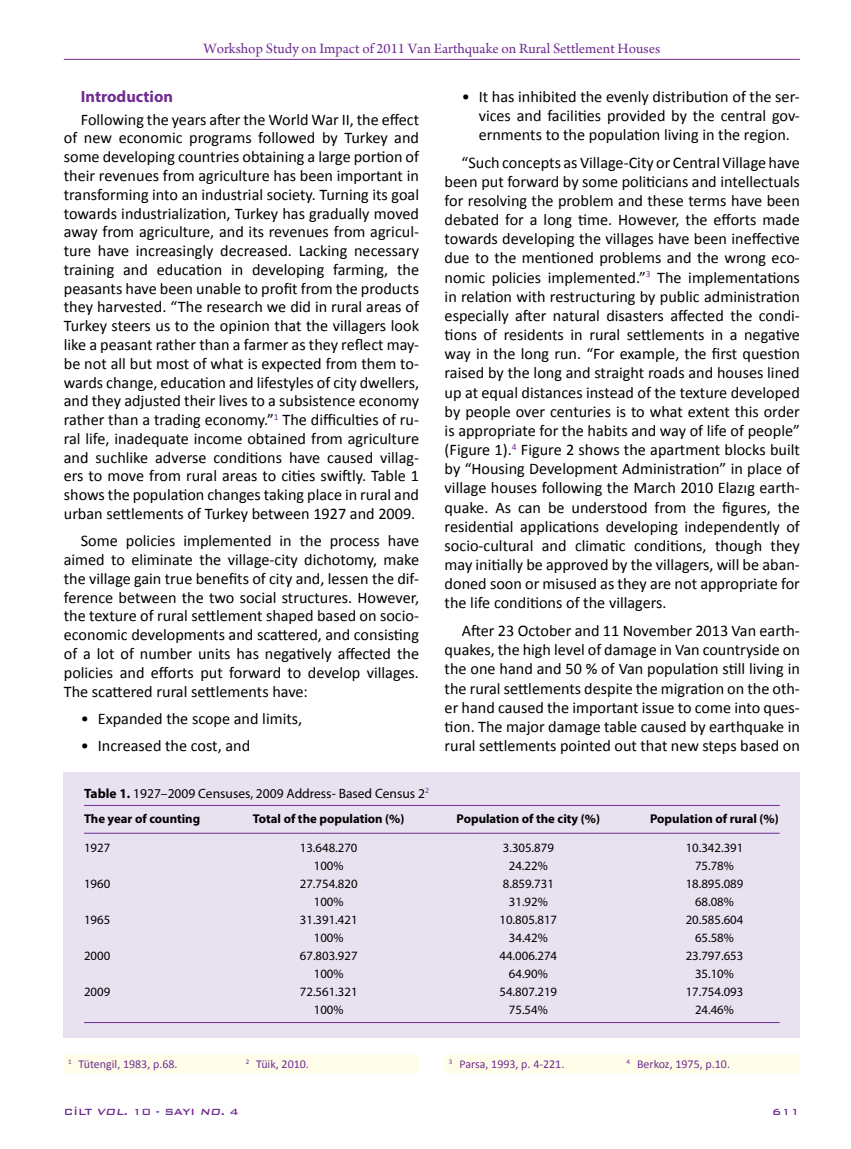
<style>
.page{position:relative;width:851px;height:1149px;background:#fff}
.page>*{position:absolute;margin:0;border:0;box-sizing:border-box;transform-origin:0 0}
.t1{font:700 16.35px "Myriad Pro";color:#6f2c91}
.t2{font:16.2px/19.2px "Calibri";color:#000;text-align:justify}
.t3{font:15px "Arno Pro";color:#6f2c91}
.t4{font:13.5px "Myriad Pro";color:#000}
.t5{font:12.75px "Myriad Pro";color:#000}
.t6{font:700 12.75px "Myriad Pro";color:#000}
.t7{font:12px "Calibri";color:#6f2c91}
.t8{font:500 12px "Bank Gothic BT";color:#6f2c91}
.s1{font-weight:700}
.s2{font-style:italic}
</style>
<div class="page">
<hr style="left:64px;top:59px;width:735px;height:1px;background:#6f2c91">
<div style="left:64px;top:772px;width:735px;height:265px;background:#e8e1f0"></div>
<hr style="left:84px;top:805px;width:695px;height:1px;background:#6f2c91">
<hr style="left:84px;top:832px;width:695px;height:1px;background:#6f2c91">
<hr style="left:84px;top:1021px;width:695px;height:1px;background:#6f2c91">
<div style="left:64px;top:1054px;width:177px;height:17px;background:#fffde9"></div>
<div style="left:444px;top:1054px;width:178px;height:17px;background:#fffde9"></div>
<div style="left:241px;top:1054px;width:178px;height:17px;background:#fffde9"></div>
<div style="left:622px;top:1054px;width:177px;height:17px;background:#fffde9"></div>
<p class="t3" style="left:203px;top:40px;width:458px">Workshop Study on Impact of 2011 Van Earthquake on Rural Settlement Houses</p>
<p class="t1" style="left:81px;top:85px;width:94px">Introduction</p>
<p class="t2" style="left:64px;top:109px;width:357px;line-height:18.8px;text-indent:17px">Following the years after the World War II, the effect of new economic programs followed by Turkey and some developing countries obtaining a large portion of their revenues from agriculture has been important in transforming into an industrial society. Turning its goal towards industrialization, Turkey has gradually moved away from agriculture, and its revenues from agricul&shy;ture have increasingly decreased. Lacking necessary training and education in developing farming, the peasants have been unable to profit from the products they harvested. “The research we did in rural areas of Turkey steers us to the opinion that the villagers look like a peasant rather than a farmer as they reflect may&shy;be not all but most of what is expected from them to&shy;wards change, education and lifestyles of city dwellers, and they adjusted their lives to a subsistence economy rather than a trading economy.”<sup>1</sup> The difficulties of ru&shy;ral life, inadequate income obtained from agriculture and suchlike adverse conditions have caused villag&shy;ers to move from rural areas to cities swiftly. Table 1 shows the population changes taking place in rural and urban settlements of Turkey between 1927 and 2009.</p>
<p class="t2" style="left:64px;top:530px;width:357px;line-height:18.8px;text-indent:17px">Some policies implemented in the process have aimed to eliminate the village-city dichotomy, make the village gain true benefits of city and, lessen the dif&shy;ference between the two social structures. However, the texture of rural settlement shaped based on socio&shy;economic developments and scattered, and consisting of a lot of number units has negatively affected the policies and efforts put forward to develop villages.<br>The scattered rural settlements have:</p>
<p class="t2" style="left:81px;top:707px;width:223px">• Expanded the scope and limits,</p>
<p class="t2" style="left:81px;top:735px;width:171px">• Increased the cost, and</p>
<p class="t2" style="left:478px;top:86px;width:323px;text-indent:-17px">• It has inhibited the evenly distribution of the ser&shy;vices and facilities provided by the central gov&shy;ernments to the population living in the region.</p>
<p class="t2" style="left:444px;top:152px;width:357px;text-indent:17px">“Such concepts as Village-City or Central Village have been put forward by some politicians and intellectuals for resolving the problem and these terms have been debated for a long time. However, the efforts made towards developing the villages have been ineffective due to the mentioned problems and the wrong eco&shy;nomic policies implemented.”<sup>3</sup> The implementations in relation with restructuring by public administration especially after natural disasters affected the condi&shy;tions of residents in rural settlements in a negative way in the long run. “For example, the first question raised by the long and straight roads and houses lined up at equal distances instead of the texture developed by people over centuries is to what extent this order is appropriate for the habits and way of life of people” (Figure 1).<sup>4</sup> Figure 2 shows the apartment blocks built by “Housing Development Administration” in place of village houses following the March 2010 Elazıg earth&shy;quake. As can be understood from the figures, the residential applications developing independently of socio-cultural and climatic conditions, though they may initially be approved by the villagers, will be aban&shy;doned soon or misused as they are not appropriate for the life conditions of the villagers.</p>
<p class="t2" style="left:444px;top:620px;width:357px;text-indent:17px">After 23 October and 11 November 2013 Van earth&shy;quakes, the high level of damage in Van countryside on the one hand and 50 % of Van population still living in the rural settlements despite the migration on the oth&shy;er hand caused the important issue to come into ques&shy;tion. The major damage table caused by earthquake in rural settlements pointed out that new steps based on</p>
<p class="t4" style="left:84px;top:784px;width:346px"><span class="s1">Table 1.</span> 1927–2009 Censuses, 2009 Address- Based Census 2<sup>2</sup></p>
<p class="t6" style="left:84px;top:810px;width:118px">The year of counting</p>
<p class="t6" style="left:253px;top:810px;width:153px">Total of the population (%)</p>
<p class="t6" style="left:456px;top:810px;width:145px">Population of the city (%)</p>
<p class="t6" style="left:650px;top:810px;width:130px">Population of rural (%)</p>
<p class="t5" style="left:84px;top:839px;width:28px">1927</p>
<p class="t5" style="left:300px;top:839px;width:59px">13.648.270</p>
<p class="t5" style="left:502px;top:839px;width:53px">3.305.879</p>
<p class="t5" style="left:685px;top:839px;width:59px">10.342.391</p>
<p class="t5" style="left:314px;top:857px;width:31px">100%</p>
<p class="t5" style="left:509px;top:857px;width:40px">24.22%</p>
<p class="t5" style="left:695px;top:857px;width:40px">75.78%</p>
<p class="t5" style="left:84px;top:875px;width:28px">1960</p>
<p class="t5" style="left:300px;top:875px;width:59px">27.754.820</p>
<p class="t5" style="left:502px;top:875px;width:53px">8.859.731</p>
<p class="t5" style="left:685px;top:875px;width:59px">18.895.089</p>
<p class="t5" style="left:314px;top:893px;width:31px">100%</p>
<p class="t5" style="left:509px;top:893px;width:40px">31.92%</p>
<p class="t5" style="left:695px;top:893px;width:40px">68.08%</p>
<p class="t5" style="left:84px;top:911px;width:28px">1965</p>
<p class="t5" style="left:300px;top:911px;width:59px">31.391.421</p>
<p class="t5" style="left:499px;top:911px;width:59px">10.805.817</p>
<p class="t5" style="left:685px;top:911px;width:59px">20.585.604</p>
<p class="t5" style="left:314px;top:929px;width:31px">100%</p>
<p class="t5" style="left:509px;top:929px;width:40px">34.42%</p>
<p class="t5" style="left:695px;top:929px;width:40px">65.58%</p>
<p class="t5" style="left:84px;top:947px;width:28px">2000</p>
<p class="t5" style="left:300px;top:947px;width:59px">67.803.927</p>
<p class="t5" style="left:499px;top:947px;width:59px">44.006.274</p>
<p class="t5" style="left:685px;top:947px;width:59px">23.797.653</p>
<p class="t5" style="left:314px;top:965px;width:31px">100%</p>
<p class="t5" style="left:509px;top:965px;width:40px">64.90%</p>
<p class="t5" style="left:695px;top:965px;width:40px">35.10%</p>
<p class="t5" style="left:84px;top:983px;width:28px">2009</p>
<p class="t5" style="left:300px;top:983px;width:59px">72.561.321</p>
<p class="t5" style="left:499px;top:983px;width:59px">54.807.219</p>
<p class="t5" style="left:685px;top:983px;width:59px">17.754.093</p>
<p class="t5" style="left:314px;top:1001px;width:31px">100%</p>
<p class="t5" style="left:509px;top:1001px;width:40px">75.54%</p>
<p class="t5" style="left:695px;top:1001px;width:40px">24.46%</p>
<p class="t7" style="left:246px;top:1056px;width:65px"><sup>2</sup> Tüik, 2010.</p>
<p class="t7" style="left:626px;top:1056px;width:105px"><sup>4</sup> Berkoz, 1975, p.10.</p>
<p class="t7" style="left:68px;top:1056px;width:111px"><sup>1</sup> Tütengil, 1983, p.68.</p>
<p class="t7" style="left:449px;top:1056px;width:117px"><sup>3</sup> Parsa, 1993, p. 4-221.</p>
<p class="t8" style="left:64px;top:1104px;width:176px">CİLT <span class="s2">VOL.</span> 10 - SAYI <span class="s2">NO.</span> 4</p>
<p class="t8" style="left:772px;top:1104px;width:29px">611</p>
</div>
